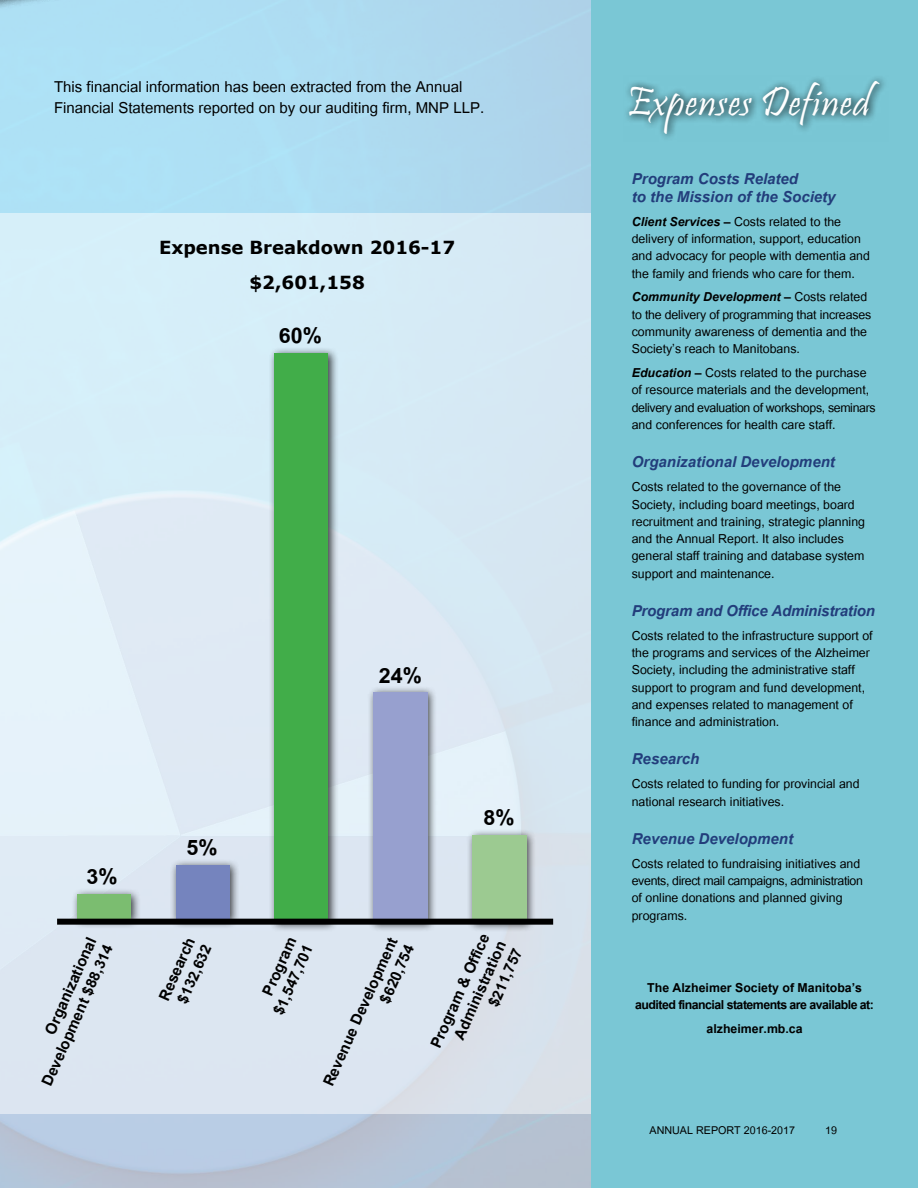
<style>
.page{position:relative;width:918px;height:1188px;background:#fff}
.page>*{position:absolute;margin:0;border:0;box-sizing:border-box;transform-origin:0 0}
.t1{font:42px "Pristina";letter-spacing:.02em;color:#fff}
.t2{font:700 30px "Utsaah";color:#000}
.t3{font:700 21px/18px "Utsaah";color:#000;text-align:right}
.t4{font:italic 700 21px/18px "Utsaah";color:#223d7b}
.t5{font:21px/21px "Utsaah";color:#000}
.t6{font:700 18px/35.1px "Verdana";color:#000;text-align:center}
.t7{font:17.25px/17.2px "Utsaah";color:#000}
.t8{font:700 17.25px/17.2px "Utsaah";letter-spacing:-.015em;color:#000;text-align:center}
.t9{font:15px "Utsaah";color:#000}
.s1{font-weight:700;font-style:italic}
</style>
<div class="page">
<div style="left:0;top:213px;width:693px;height:900px;background:#dce9f4"></div>
<div style="left:268px;top:347px;width:71px;height:585px;background:#000;opacity:.75"></div>
<div style="left:274px;top:353px;width:54px;height:569px;background:#41ad49"></div>
<div style="left:466px;top:829px;width:71px;height:103px;background:#000;opacity:.75"></div>
<div style="left:472px;top:835px;width:54px;height:87px;background:#9cca91"></div>
<div style="left:367px;top:686px;width:71px;height:246px;background:#000;opacity:.75"></div>
<div style="left:373px;top:692px;width:54px;height:230px;background:#97a0cf"></div>
<div style="left:169px;top:858px;width:71px;height:71px;background:#000;opacity:.75"></div>
<div style="left:176px;top:865px;width:54px;height:54px;background:#7584be"></div>
<div style="left:71px;top:888px;width:70px;height:41px;background:#000;opacity:.75"></div>
<div style="left:77px;top:894px;width:54px;height:25px;background:#7bbd70"></div>
<div style="left:0;top:0;width:127px;height:663px;background:#000;opacity:.49"></div>
<svg style="left:0;top:0;width:119px;height:648px"></svg>
<div style="left:591px;top:0;width:327px;height:1188px;background:#7ac7d5"></div>
<svg style="left:626px;top:78px;width:258px;height:60px"></svg>
<div style="left:57px;top:919px;width:496px;height:6px;background:#000"></div>
<p class="t5" style="left:54px;top:78px;width:432px">This financial information has been extracted from the Annual<br>Financial Statements reported on by our auditing firm, MNP LLP.</p>
<p class="t6" style="left:159px;top:229px;width:298px">Expense Breakdown 2016-17 $2,601,158</p>
<h2 class="t2" style="left:279px;top:321px;width:44px">60%</h2>
<h2 class="t2" style="left:87px;top:862px;width:33px">3%</h2>
<h2 class="t2" style="left:187px;top:833px;width:33px">5%</h2>
<h2 class="t2" style="left:379px;top:660px;width:44px">24%</h2>
<h2 class="t2" style="left:484px;top:803px;width:33px">8%</h2>
<p class="t3" style="left:23px;top:1075px;width:155px;rotate:-66deg">Organizational<br>Development $88,314</p>
<p class="t3" style="left:156px;top:997px;width:69px;text-align:left;rotate:-66deg">Research $132,632</p>
<p class="t3" style="left:254px;top:1004px;width:77px;rotate:-66deg">Program $1,547,701</p>
<p class="t3" style="left:320px;top:1082px;width:163px;rotate:-66deg">Revenue Development $620,754</p>
<p class="t3" style="left:428px;top:1044px;width:125px;rotate:-66deg">Program &amp; Office<br>Administration $211,757</p>
<h1 class="t1" style="left:626px;top:79px;width:245px">Expenses Defined</h1>
<p class="t4" style="left:632px;top:171px;width:205px">Program Costs Related<br>to the Mission of the Society</p>
<p class="t7" style="left:632px;top:214px;width:240px"><span class="s1">Client Services –</span> Costs related to the delivery of information, support, education and advocacy for people with dementia and the family and friends who care for them.</p>
<p class="t7" style="left:632px;top:290px;width:241px"><span class="s1">Community Development –</span> Costs related to the delivery of programming that increases community awareness of dementia and the Society’s reach to Manitobans.</p>
<p class="t7" style="left:632px;top:366px;width:245px"><span class="s1">Education –</span> Costs related to the purchase of resource materials and the development, delivery and evaluation of workshops, seminars and conferences for health care staff.</p>
<p class="t4" style="left:632px;top:454px;width:205px">Organizational Development</p>
<p class="t7" style="left:632px;top:480px;width:235px">Costs related to the governance of the Society, including board meetings, board recruitment and training, strategic planning and the Annual Report. It also includes general staff training and database system support and maintenance.</p>
<p class="t4" style="left:632px;top:603px;width:245px">Program and Office Administration</p>
<p class="t7" style="left:632px;top:628px;width:242px">Costs related to the infrastructure support of the programs and services of the Alzheimer Society, including the administrative staff support to program and fund development, and expenses related to management of finance and administration.</p>
<p class="t4" style="left:632px;top:751px;width:69px">Research</p>
<p class="t7" style="left:632px;top:777px;width:229px">Costs related to funding for provincial and national research initiatives.</p>
<p class="t4" style="left:632px;top:831px;width:163px">Revenue Development</p>
<p class="t7" style="left:632px;top:856px;width:233px">Costs related to fundraising initiatives and events, direct mail campaigns, administration of online donations and planned giving programs.</p>
<p class="t8" style="left:635px;top:979px;width:240px">The Alzheimer Society of Manitoba’s audited financial statements are available at:</p>
<p class="t8" style="left:707px;top:1021px;width:98px">alzheimer.mb.ca</p>
<p class="t9" style="left:650px;top:1123px;width:147px">ANNUAL REPORT 2016-2017</p>
<p class="t9" style="left:825px;top:1123px;width:13px">19</p>
</div>
